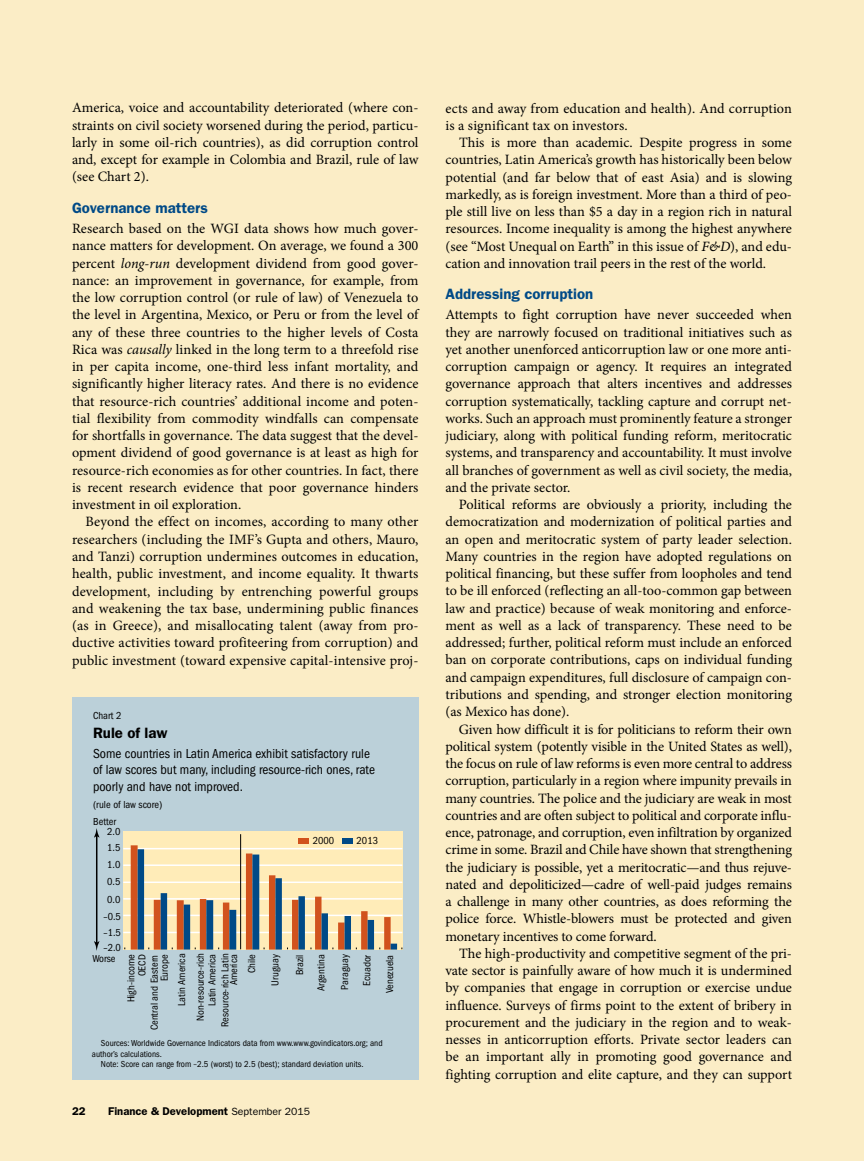
<style>
.page{position:relative;width:864px;height:1161px;background:#fff}
.page>*{position:absolute;margin:0;border:0;box-sizing:border-box;transform-origin:0 0}
.t1{font:600 15px "ITC Franklin Gothic Std";color:#004a87}
.t2{font:600 15px "Franklin Gothic";color:#000}
.t3{font:14.25px/17.2px "Minion Pro";color:#000;text-align:justify}
.t4{font:condensed 13.5px/16.5px "ITC Franklin Gothic Std";color:#000}
.t5{font:600 11.25px "ITC Franklin Gothic Std";color:#000}
.t6{font:condensed 10.5px/17.2px "ITC Franklin Gothic Std";color:#000;text-align:right}
.t7{font:condensed 9px "ITC Franklin Gothic Std";color:#000}
.s1{font-style:italic}
.s2{font-weight:400;font-size:10.5px}
.s3{font-family:"Minion Pro It Capt"}
</style>
<div class="page">
<div style="left:0;top:0;width:863px;height:1161px;background:#fbedc6"></div>
<div style="left:72px;top:698px;width:346px;height:382px;background:#bbd0d9"></div>
<div style="left:123px;top:831px;width:279px;height:119px;background:#ffecb8"></div>
<hr style="left:123px;top:932px;width:279px;height:1px;background:#fff">
<hr style="left:123px;top:915px;width:279px;height:1px;background:#fff">
<hr style="left:123px;top:898px;width:279px;height:2px;background:#fff">
<hr style="left:123px;top:882px;width:279px;height:1px;background:#fff">
<hr style="left:123px;top:864px;width:279px;height:2px;background:#fff">
<hr style="left:123px;top:848px;width:279px;height:1px;background:#fff">
<hr style="left:240px;top:834px;width:1px;height:115px;background:#000">
<svg style="left:131px;top:845px;width:272px;height:105px"></svg>
<div style="left:298px;top:838px;width:11px;height:6px;background:#d1521d"></div>
<div style="left:343px;top:838px;width:10px;height:6px;background:#004a87"></div>
<hr style="left:96px;top:835px;width:1px;height:109px;background:#000">
<svg style="left:94px;top:941px;width:5px;height:9px"></svg>
<svg style="left:94px;top:829px;width:5px;height:9px"></svg>
<p class="t3" style="left:72px;top:99px;width:348px">America, voice and accountability deteriorated (where con&shy;straints on civil society worsened during the period, particu&shy;larly in some oil-rich countries), as did corruption control and, except for example in Colombia and Brazil, rule of law (see Chart 2).</p>
<p class="t1" style="left:72px;top:199px;width:138px">Governance matters</p>
<p class="t3" style="left:72px;top:220px;width:348px">Research based on the WGI data shows how much gover&shy;nance matters for development. On average, we found a 300 percent <span class="s1">long-run</span> development dividend from good gover&shy;nance: an improvement in governance, for example, from the low corruption control (or rule of law) of Venezuela to the level in Argentina, Mexico, or Peru or from the level of any of these three countries to the higher levels of Costa Rica was <span class="s1">causally</span> linked in the long term to a threefold rise in per capita income, one-third less infant mortality, and significantly higher literacy rates. And there is no evidence that resource-rich countries’ additional income and poten&shy;tial flexibility from commodity windfalls can compensate for shortfalls in governance. The data suggest that the devel&shy;opment dividend of good governance is at least as high for resource-rich economies as for other countries. In fact, there is recent research evidence that poor governance hinders investment in oil exploration.</p>
<p class="t3" style="left:72px;top:513px;width:348px;text-indent:13px">Beyond the effect on incomes, according to many other researchers (including the IMF’s Gupta and others, Mauro, and Tanzi) corruption undermines outcomes in education, health, public investment, and income equality. It thwarts development, including by entrenching powerful groups and weakening the tax base, undermining public finances (as in Greece), and misallocating talent (away from pro&shy;ductive activities toward profiteering from corruption) and public investment (toward expensive capital-intensive proj-</p>
<p class="t6" style="left:92px;top:534px;width:115px">Kaufmann, corrected 8/5/15</p>
<p class="t6" style="left:93px;top:707px;width:30px">Chart 2</p>
<p class="t2" style="left:93px;top:724px;width:76px">Rule of law</p>
<p class="t4" style="left:93px;top:745px;width:284px">Some countries in Latin America exhibit satisfactory rule of law scores but many, including resource-rich ones, rate poorly and have not improved.</p>
<p class="t6" style="left:93px;top:796px;width:71px">(rule of law score)</p>
<p class="t6" style="left:357px;top:832px;width:23px">2013</p>
<p class="t6" style="left:107px;top:816px;width:15px;line-height:10.2px;text-align:left;text-indent:-14px">Better<br>2.0</p>
<p class="t6" style="left:107px;top:839px;width:15px;text-align:justify">1.5<br>1.0<br>0.5<br>0.0</p>
<p class="t6" style="left:104px;top:909px;width:19px;line-height:15.3px;text-align:justify">–0.5 –1.5 –2.0</p>
<p class="t6" style="left:92px;top:950px;width:25px">Worse</p>
<p class="t6" style="left:313px;top:832px;width:23px">2000</p>
<p class="t6" style="left:192px;top:1021px;width:70px;rotate:-90deg">Non-resource-rich</p>
<p class="t6" style="left:173px;top:1006px;width:54px;rotate:-90deg">Latin America</p>
<p class="t6" style="left:221px;top:1027px;width:75px;line-height:8.9px;rotate:-90deg">Resource-rich Latin<br>America</p>
<p class="t6" style="left:243px;top:973px;width:21px;rotate:-90deg">Chile</p>
<p class="t6" style="left:266px;top:986px;width:33px;rotate:-90deg">Uruguay</p>
<p class="t7" style="left:101px;top:1038px;width:283px">Sources: Worldwide Governance Indicators data from www.www.govindicators.org; and</p>
<p class="t7" style="left:92px;top:1049px;width:71px">author’s calculations.</p>
<p class="t7" style="left:101px;top:1059px;width:264px">Note: Score can range from –2.5 (worst) to 2.5 (best); standard deviation units.</p>
<p class="t6" style="left:289px;top:991px;width:38px;line-height:21.6px;rotate:-90deg">Brazil<br>Argentina</p>
<p class="t6" style="left:336px;top:990px;width:37px;rotate:-90deg">Paraguay</p>
<p class="t6" style="left:358px;top:986px;width:33px;rotate:-89deg">Ecuador</p>
<p class="t6" style="left:381px;top:993px;width:40px;rotate:-90deg">Venezuela</p>
<p class="t6" style="left:126px;top:1002px;width:50px;line-height:10.9px;rotate:-90deg">High-income<br>OECD</p>
<p class="t6" style="left:150px;top:1030px;width:77px;line-height:10.1px;rotate:-90deg">Central and Eastern<br>Europe</p>
<p class="t6" style="left:203px;top:1006px;width:54px;rotate:-90deg">Latin America</p>
<p class="t5" style="left:72px;top:1104px;width:15px">22</p>
<p class="t5" style="left:108px;top:1104px;width:204px">Finance &amp; Development <span class="s2">September 2015</span></p>
<p class="t3" style="left:446px;top:99px;width:348px">ects and away from education and health). And corruption is a significant tax on investors.</p>
<p class="t3" style="left:446px;top:134px;width:348px;text-indent:13px">This is more than academic. Despite progress in some countries, Latin America’s growth has historically been below potential (and far below that of east Asia) and is slowing markedly, as is foreign investment. More than a third of peo&shy;ple still live on less than $5 a day in a region rich in natural resources. Income inequality is among the highest anywhere (see “Most Unequal on Earth” in this issue of <span class="s3">F&amp;D</span>), and edu&shy;cation and innovation trail peers in the rest of the world.</p>
<p class="t1" style="left:446px;top:285px;width:149px">Addressing corruption</p>
<p class="t3" style="left:446px;top:306px;width:348px">Attempts to fight corruption have never succeeded when they are narrowly focused on traditional initiatives such as yet another unenforced anticorruption law or one more anti&shy;corruption campaign or agency. It requires an integrated governance approach that alters incentives and addresses corruption systematically, tackling capture and corrupt net&shy;works. Such an approach must prominently feature a stronger judiciary, along with political funding reform, meritocratic systems, and transparency and accountability. It must involve all branches of government as well as civil society, the media, and the private sector.</p>
<p class="t3" style="left:446px;top:496px;width:348px;text-indent:13px">Political reforms are obviously a priority, including the democratization and modernization of political parties and an open and meritocratic system of party leader selection.<br>Many countries in the region have adopted regulations on political financing, but these suffer from loopholes and tend to be ill enforced (reflecting an all-too-common gap between law and practice) because of weak monitoring and enforce&shy;ment as well as a lack of transparency. These need to be addressed; further, political reform must include an enforced ban on corporate contributions, caps on individual funding and campaign expenditures, full disclosure of campaign con&shy;tributions and spending, and stronger election monitoring (as Mexico has done).</p>
<p class="t3" style="left:446px;top:720px;width:348px;text-indent:13px">Given how difficult it is for politicians to reform their own political system (potently visible in the United States as well), the focus on rule of law reforms is even more central to address corruption, particularly in a region where impunity prevails in many countries. The police and the judiciary are weak in most countries and are often subject to political and corporate influ&shy;ence, patronage, and corruption, even infiltration by organized crime in some. Brazil and Chile have shown that strengthening the judiciary is possible, yet a meritocratic—and thus rejuve&shy;nated and depoliticized—cadre of well-paid judges remains a challenge in many other countries, as does reforming the police force. Whistle-blowers must be protected and given monetary incentives to come forward.</p>
<p class="t3" style="left:446px;top:945px;width:348px;text-indent:14px">The high-productivity and competitive segment of the pri&shy;vate sector is painfully aware of how much it is undermined by companies that engage in corruption or exercise undue influence. Surveys of firms point to the extent of bribery in procurement and the judiciary in the region and to weak&shy;nesses in anticorruption efforts. Private sector leaders can be an important ally in promoting good governance and fighting corruption and elite capture, and they can support</p>
</div>
